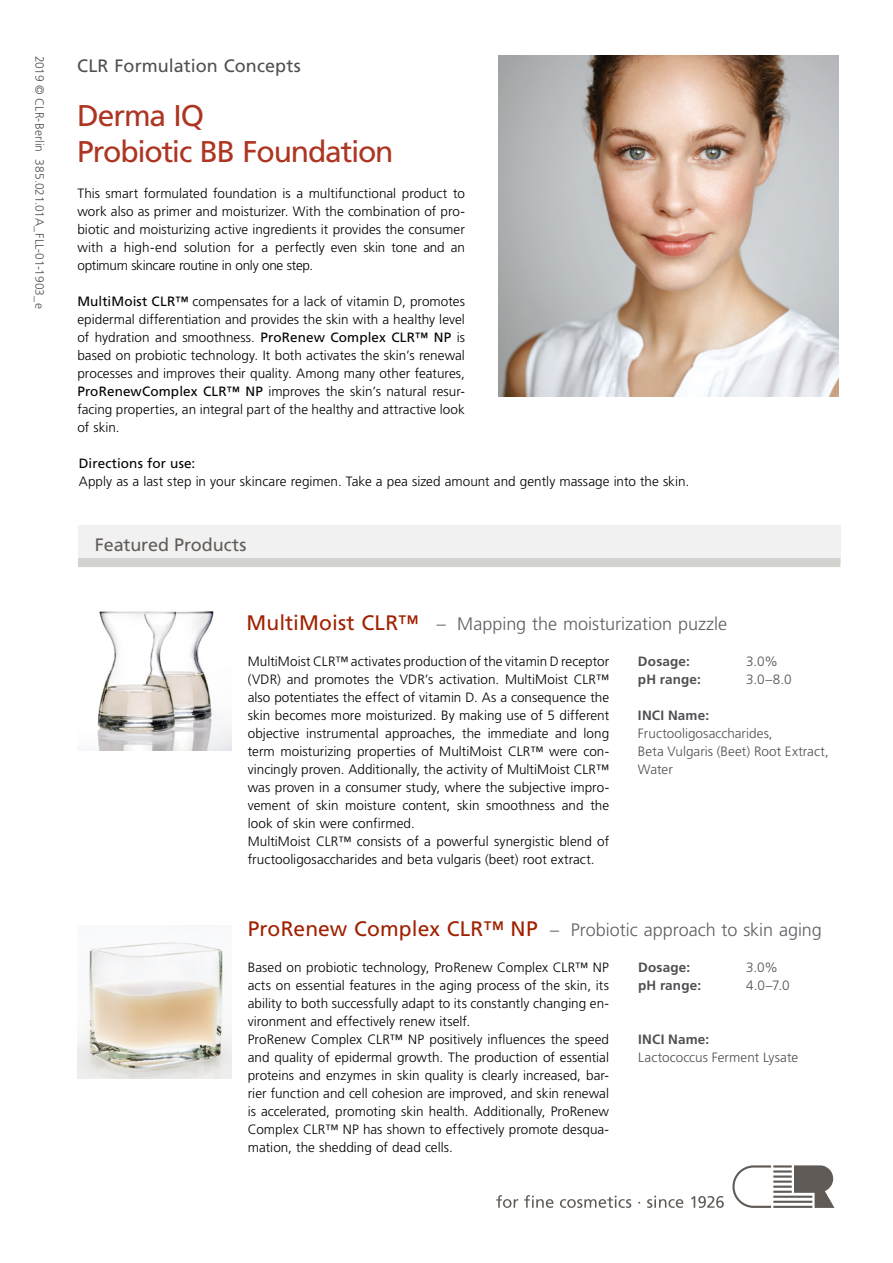
<style>
.page{position:relative;width:893px;height:1263px;background:#fff}
.page>*{position:absolute;margin:0;border:0;box-sizing:border-box;transform-origin:0 0}
.Vorwort_engl{font:30px "Frutiger";letter-spacing:-.04em;color:#ad3522}
.Vorwort_engl-2{font:300 18px "Frutiger";color:#5e5d62}
.Vorwort_engl-3{font:18px "Frutiger";letter-spacing:.005em;color:#504f53}
.Prod-name-AA{font:18px "Frutiger";letter-spacing:-.005em;color:#625c59}
.Fließtext08{font:300 13.5px/18px "Frutiger";letter-spacing:.005em;color:#000;text-align:justify}
.Manufacture{font:300 13.5px/18px "Frutiger";letter-spacing:.005em;color:#000}
.Tab-INCI-9pt{font:300 13.5px/18px "Frutiger";letter-spacing:.005em;color:#504f53}
.Tab-Dosage-9pt{font:700 13.5px "Frutiger";letter-spacing:.01em;color:#504f53}
.Tab-Dosage-9pt-2{font:300 13.5px "Frutiger";color:#504f53}
.Fließtext08-2{font:300 12px "Frutiger";color:#504f53}
.s1{font-weight:400}
.s2{font-weight:400;font-size:21px;color:#a02100}
.s3{font-weight:700}
</style>
<div class="page">
<svg style="left:496px;top:1195px;width:228px;height:13px"></svg>
<svg style="left:732px;top:1165px;width:102px;height:43px"></svg>
<img style="left:499px;top:56px;width:340px;height:340px">
<div style="left:78px;top:525px;width:762px;height:37px;background:#f1f1f1"></div>
<div style="left:78px;top:558px;width:762px;height:9px;background:#d2d2cf"></div>
<img style="left:97px;top:611px;width:134px;height:139px">
<img style="left:78px;top:942px;width:153px;height:136px">
<p class="Fließtext08-2" style="left:47px;top:56px;width:255px;rotate:90deg">2019 © CLR-Berlin 385.021.01A_FLL-01-1903_e</p>
<p class="Vorwort_engl-3" style="left:77px;top:55px;width:225px">CLR Formulation Concepts</p>
<p class="Vorwort_engl" style="left:77px;top:98px;width:129px">Derma IQ</p>
<p class="Vorwort_engl" style="left:77px;top:134px;width:318px">Probiotic BB Foundation</p>
<p class="Fließtext08" style="left:77px;top:184px;width:389px">This smart formulated foundation is a multifunctional product to work also as primer and moisturizer. With the combination of pro&shy;biotic and moisturizing active ingredients it provides the consumer with a high-end solution for a perfectly even skin tone and an optimum skincare routine in only one step.</p>
<p class="Fließtext08" style="left:77px;top:292px;width:389px"><span class="s1">MultiMoist CLR™</span> compensates for a lack of vitamin D, promotes epidermal differentiation and provides the skin with a healthy level of hydration and smoothness. <span class="s1">ProRenew Complex CLR™ NP</span> is based on probiotic technology. It both activates the skin’s renewal processes and improves their quality. Among many other features, <span class="s1">ProRenewComplex CLR™ NP</span> improves the skin’s natural resur&shy;facing properties, an integral part of the healthy and attractive look of skin.</p>
<p class="Manufacture" style="left:79px;top:454px;width:612px"><span class="s1">Directions for use:<br></span>Apply as a last step in your skincare regimen. Take a pea sized amount and gently massage into the skin.</p>
<p class="Prod-name-AA" style="left:95px;top:534px;width:153px">Featured Products</p>
<h2 class="Vorwort_engl-2" style="left:247px;top:614px;width:482px"><span class="s2">MultiMoist CLR™</span> – Mapping the moisturization puzzle</h2>
<p class="Fließtext08" style="left:248px;top:652px;width:363px;text-align:left">MultiMoist CLR™ activates production of the vitamin D receptor (VDR) and promotes the VDR’s activation. MultiMoist CLR™ also potentiates the effect of vitamin D. As a consequence the skin becomes more moisturized. By making use of 5 different objective instrumental approaches, the immediate and long term moisturizing properties of MultiMoist CLR™ were con&shy;vincingly proven. Additionally, the activity of MultiMoist CLR™ was proven in a consumer study, where the subjective impro&shy;vement of skin moisture content, skin smoothness and the look of skin were confirmed.<br>MultiMoist CLR™ consists of a powerful synergistic blend of fructooligosaccharides and beta vulgaris (beet) root extract.</p>
<p class="Tab-Dosage-9pt" style="left:638px;top:653px;width:53px">Dosage:</p>
<p class="Tab-INCI-9pt" style="left:746px;top:652px;width:33px">3.0%</p>
<p class="Tab-Dosage-9pt" style="left:638px;top:671px;width:64px">pH range:</p>
<p class="Tab-INCI-9pt" style="left:746px;top:670px;width:47px">3.0–8.0</p>
<p class="Tab-Dosage-9pt" style="left:638px;top:707px;width:73px">INCI Name:</p>
<p class="Tab-INCI-9pt" style="left:638px;top:724px;width:192px">Fructooligosaccharides,<br>Beta Vulgaris (Beet) Root Extract,<br>Water</p>
<p class="Vorwort_engl-2" style="left:248px;top:920px;width:576px"><span class="s2">ProRenew Complex CLR™ NP</span> – Probiotic approach to skin aging</p>
<p class="Fließtext08" style="left:248px;top:958px;width:363px">Based on probiotic technology, ProRenew Complex CLR™ NP acts on essential features in the aging process of the skin, its ability to both successfully adapt to its constantly changing en&shy;vironment and effectively renew itself.</p>
<p class="Fließtext08" style="left:248px;top:1030px;width:363px">ProRenew Complex CLR™ NP positively influences the speed and quality of epidermal growth. The production of essential proteins and enzymes in skin quality is clearly increased, bar&shy;rier function and cell cohesion are improved, and skin renewal is accelerated, promoting skin health. Additionally, ProRenew Complex CLR™ NP has shown to effectively promote desqua&shy;mation, the shedding of dead cells.</p>
<p class="Tab-Dosage-9pt" style="left:638px;top:959px;width:53px">Dosage:</p>
<p class="Tab-Dosage-9pt-2" style="left:746px;top:960px;width:33px">3.0%</p>
<p class="Tab-Dosage-9pt" style="left:638px;top:977px;width:64px">pH range:</p>
<p class="Tab-Dosage-9pt-2" style="left:746px;top:978px;width:45px">4.0–7.0</p>
<p class="Tab-INCI-9pt" style="left:638px;top:1030px;width:162px"><span class="s3">INCI Name:<br></span>Lactococcus Ferment Lysate</p>
</div>
